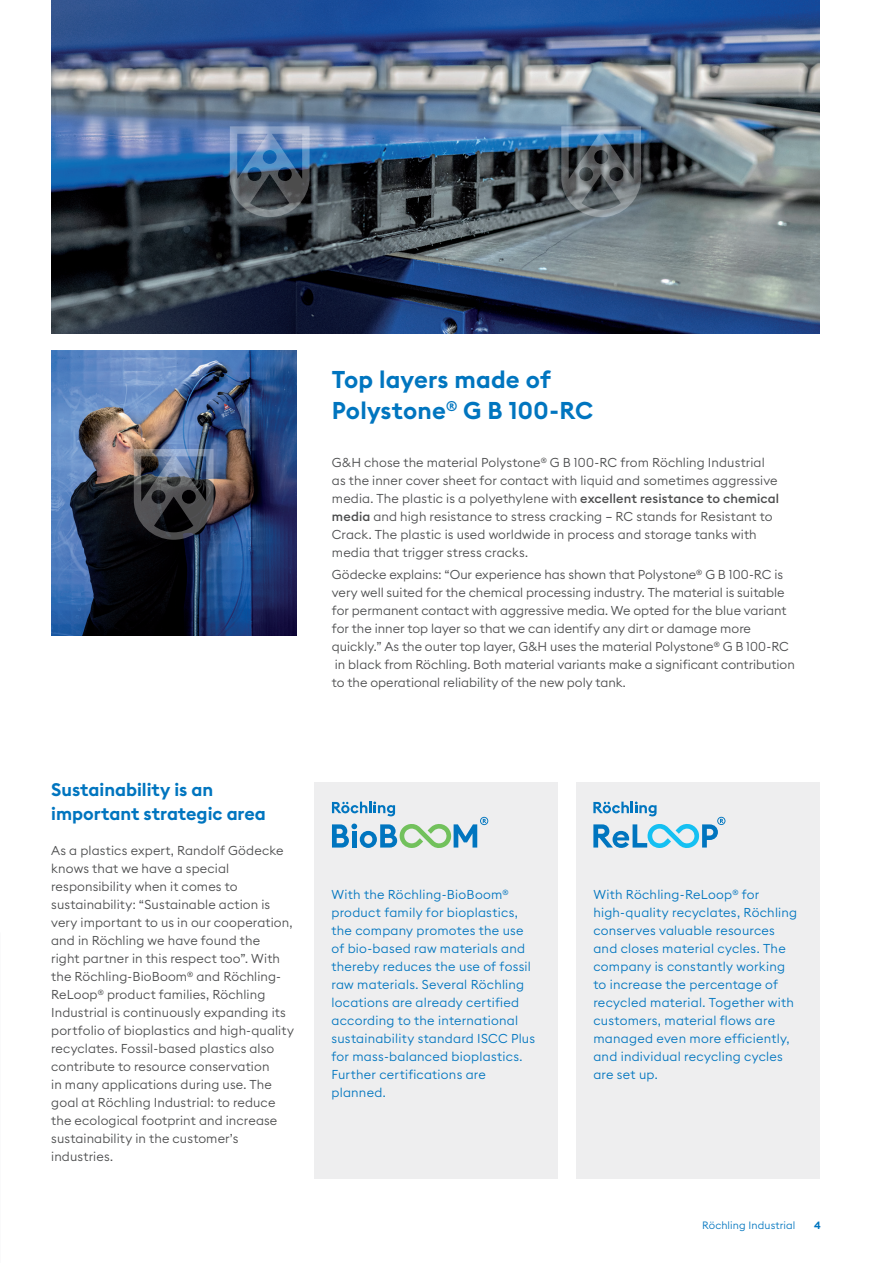
<style>
.page{position:relative;width:872px;height:1263px;background:#fff}
.page>*{position:absolute;margin:0;border:0;box-sizing:border-box;transform-origin:0 0}
.t1{font:600 24px/31.5px "Euclid Square";letter-spacing:.01em;color:#0075bf}
.t2{font:600 18px/24px "Euclid Square";color:#0075bf}
.t3{font:300 12.75px/18px "Euclid Square";letter-spacing:.005em;color:#4b4c4d}
.t4{font:300 12.75px/18px "Euclid Square";letter-spacing:.02em;color:#0075bf}
.t5{font:300 10.5px "Euclid Square";letter-spacing:.01em;color:#0075bf}
.t6{font:600 10.5px "Euclid Square";color:#0075bf}
.s1{font-weight:500}
</style>
<div class="page">
<div style="left:314px;top:782px;width:244px;height:397px;background:#eeeeef"></div>
<img style="left:51px;top:0;width:769px;height:333px">
<img style="left:51px;top:351px;width:245px;height:284px">
<div style="left:576px;top:782px;width:244px;height:397px;background:#eeeeef"></div>
<svg style="left:332px;top:801px;width:156px;height:47px"></svg>
<svg style="left:593px;top:801px;width:132px;height:47px"></svg>
<img style="left:134px;top:449px;width:79px;height:91px">
<svg style="left:230px;top:126px;width:79px;height:91px;background:#596f89"></svg>
<svg style="left:561px;top:126px;width:80px;height:91px;background:#5b6a76"></svg>
<h2 class="t2" style="left:51px;top:778px;width:216px">Sustainability is an important strategic area</h2>
<p class="t3" style="left:51px;top:841px;width:244px">As a plastics expert, Randolf Gödecke knows that we have a special responsibility when it comes to sustainability: “Sustainable action is very important to us in our cooperation, and in Röchling we have found the<br>right partner in this respect too”. With the Röchling-BioBoom<sup>®</sup> and Röchling-ReLoop<sup>®</sup> product families, Röchling Industrial is continuously expanding its portfolio of bioplastics and high-quality recyclates. Fossil-based plastics also contribute to resource conservation<br>in many applications during use. The goal at Röchling Industrial: to reduce the ecological footprint and increase sustainability in the customerʼs industries.</p>
<h1 class="t1" style="left:332px;top:364px;width:263px">Top layers made of<br>Polystone<sup>®</sup> G B 100-RC</h1>
<p class="t3" style="left:332px;top:453px;width:449px">G&amp;H chose the material Polystone<sup>®</sup> G B 100-RC from Röchling Industrial as the inner cover sheet for contact with liquid and sometimes aggressive media. The plastic is a polyethylene with <span class="s1">excellent resistance to chemical media</span> and high resistance to stress cracking – RC stands for Resistant to Crack. The plastic is used worldwide in process and storage tanks with media that trigger stress cracks.</p>
<p class="t3" style="left:332px;top:565px;width:464px">Gödecke explains: “Our experience has shown that Polystone<sup>®</sup> G B 100-RC is very well suited for the chemical processing industry. The material is suitable for permanent contact with aggressive media. We opted for the blue variant for the inner top layer so that we can identify any dirt or damage more quickly.” As the outer top layer, G&amp;H uses the material Polystone<sup>®</sup> G B 100-RC in black from Röchling. Both material variants make a significant contribution to the operational reliability of the new poly tank.</p>
<p class="t4" style="left:331px;top:885px;width:205px">With the Röchling-BioBoom<sup>® </sup>product family for bioplastics, the company promotes the use of bio-based raw materials and thereby reduces the use of fossil raw materials. Several Röchling locations are already certified according to the international sustainability standard ISCC Plus for mass-balanced bioplastics.<br>Further certifications are planned.</p>
<p class="t4" style="left:593px;top:885px;width:205px">With Röchling-ReLoop<sup>®</sup> for high-quality recyclates, Röchling conserves valuable resources and closes material cycles. The company is constantly working to increase the percentage of recycled material. Together with customers, material flows are managed even more efficiently, and individual recycling cycles are set up.</p>
<p class="t5" style="left:702px;top:1218px;width:95px">Röchling Industrial</p>
<p class="t6" style="left:814px;top:1218px;width:8px">4</p>
</div>
